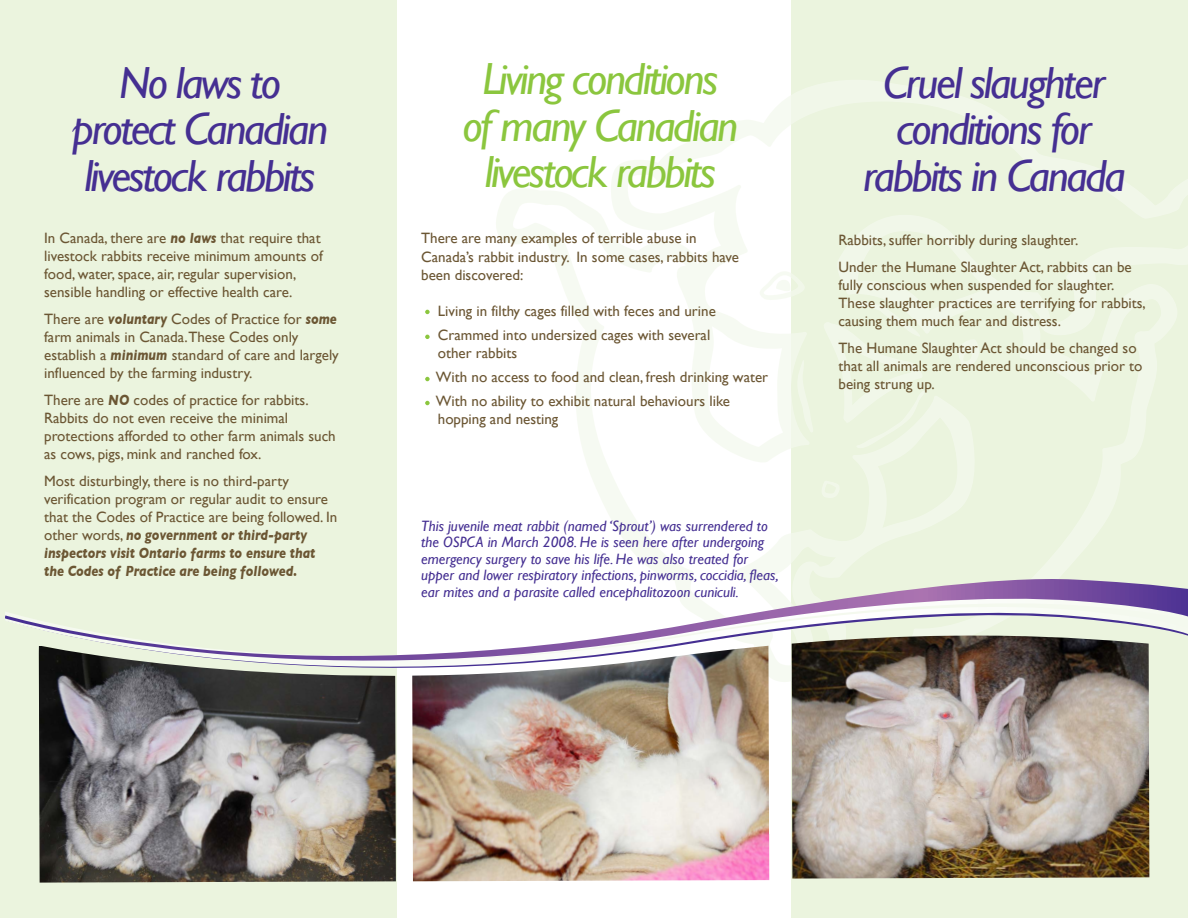
<style>
.page{position:relative;width:1188px;height:918px;background:#fff}
.page>*{position:absolute;margin:0;border:0;box-sizing:border-box;transform-origin:0 0}
.t1{font:italic 45px/46.5px "Gill Sans";letter-spacing:-.05em;color:#452f92;text-align:center}
.t2{font:italic 45px/46.5px "Gill Sans";letter-spacing:-.05em;color:#8bc63e;text-align:center}
.t3{font:15px/18px "Gill Sans";color:#6b5633}
.t4{font:italic 15px/16.5px "Gill Sans";color:#452f92}
.s1{font-weight:700;font-style:italic}
</style>
<div class="page">
<div style="left:792px;top:0;width:396px;height:918px;background:#ebf4de"></div>
<svg style="left:496px;top:80px;width:691px;height:697px"></svg>
<div style="left:0;top:0;width:396px;height:918px;background:#ebf4de"></div>
<img style="left:39px;top:677px;width:357px;height:206px">
<img style="left:412px;top:677px;width:357px;height:204px">
<img style="left:792px;top:677px;width:357px;height:202px">
<svg style="left:38px;top:669px;width:1149px;height:8px"></svg>
<svg style="left:5px;top:576px;width:1182px;height:93px"></svg>
<hr style="left:1187px;top:50px;width:1px;height:690px;background:#fff">
<svg style="left:425px;top:310px;width:5px;height:4px"></svg>
<svg style="left:425px;top:335px;width:5px;height:4px"></svg>
<svg style="left:425px;top:377px;width:5px;height:4px"></svg>
<svg style="left:425px;top:401px;width:5px;height:4px"></svg>
<h1 class="t1" style="left:72px;top:59px;width:258px">No laws to protect Canadian livestock rabbits</h1>
<p class="t3" style="left:44px;top:229px;width:280px">In Canada, there are <span class="s1">no laws</span> that require that livestock rabbits receive minimum amounts of food, water, space, air, regular supervision, sensible handling or effective health care.</p>
<p class="t3" style="left:44px;top:310px;width:296px">There are <span class="s1">voluntary</span> Codes of Practice for <span class="s1">some </span>farm animals in Canada.These Codes only establish a <span class="s1">minimum</span> standard of care and largely influenced by the farming industry.</p>
<p class="t3" style="left:44px;top:391px;width:293px">There are <span class="s1">NO</span> codes of practice for rabbits.<br>Rabbits do not even receive the minimal protections afforded to other farm animals such as cows, pigs, mink and ranched fox.</p>
<p class="t3" style="left:44px;top:472px;width:295px">Most disturbingly, there is no third-party verification program or regular audit to ensure that the Codes of Practice are being followed. In other words, <span class="s1">no government or third-party inspectors visit Ontario farms to ensure that the Codes of Practice are being followed.</span></p>
<h1 class="t2" style="left:462px;top:56px;width:277px">Living conditions of many Canadian livestock rabbits</h1>
<p class="t3" style="left:421px;top:228px;width:319px;line-height:19.5px">There are many examples of terrible abuse in<br>Canada’s rabbit industry. In some cases, rabbits have</p>
<p class="t3" style="left:421px;top:266px;width:104px">been discovered:</p>
<p class="t3" style="left:438px;top:299px;width:280px;line-height:24px">Living in filthy cages filled with feces and urine<br>Crammed into undersized cages with several</p>
<p class="t3" style="left:436px;top:341px;width:334px;line-height:24px">other rabbits<br>With no access to food and clean, fresh drinking water<br>With no ability to exhibit natural behaviours like</p>
<p class="t3" style="left:438px;top:410px;width:122px">hopping and nesting</p>
<p class="t4" style="left:421px;top:517px;width:359px">This juvenile meat rabbit (named ‘Sprout’) was surrendered to the OSPCA in March 2008. He is seen here after undergoing emergency surgery to save his life. He was also treated for upper and lower respiratory infections, pinworms, coccidia, fleas, ear mites and a parasite called encephalitozoon cuniculi.</p>
<h1 class="t1" style="left:863px;top:59px;width:264px">Cruel slaughter conditions for rabbits in Canada</h1>
<p class="t3" style="left:839px;top:226px;width:295px;line-height:27px">Rabbits, suffer horribly during slaughter.<br>Under the Humane Slaughter Act, rabbits can be</p>
<p class="t3" style="left:839px;top:275px;width:309px">fully conscious when suspended for slaughter.<br>These slaughter practices are terrifying for rabbits, causing them much fear and distress.</p>
<p class="t3" style="left:839px;top:338px;width:305px">The Humane Slaughter Act should be changed so that all animals are rendered unconscious prior to being strung up.</p>
</div>
